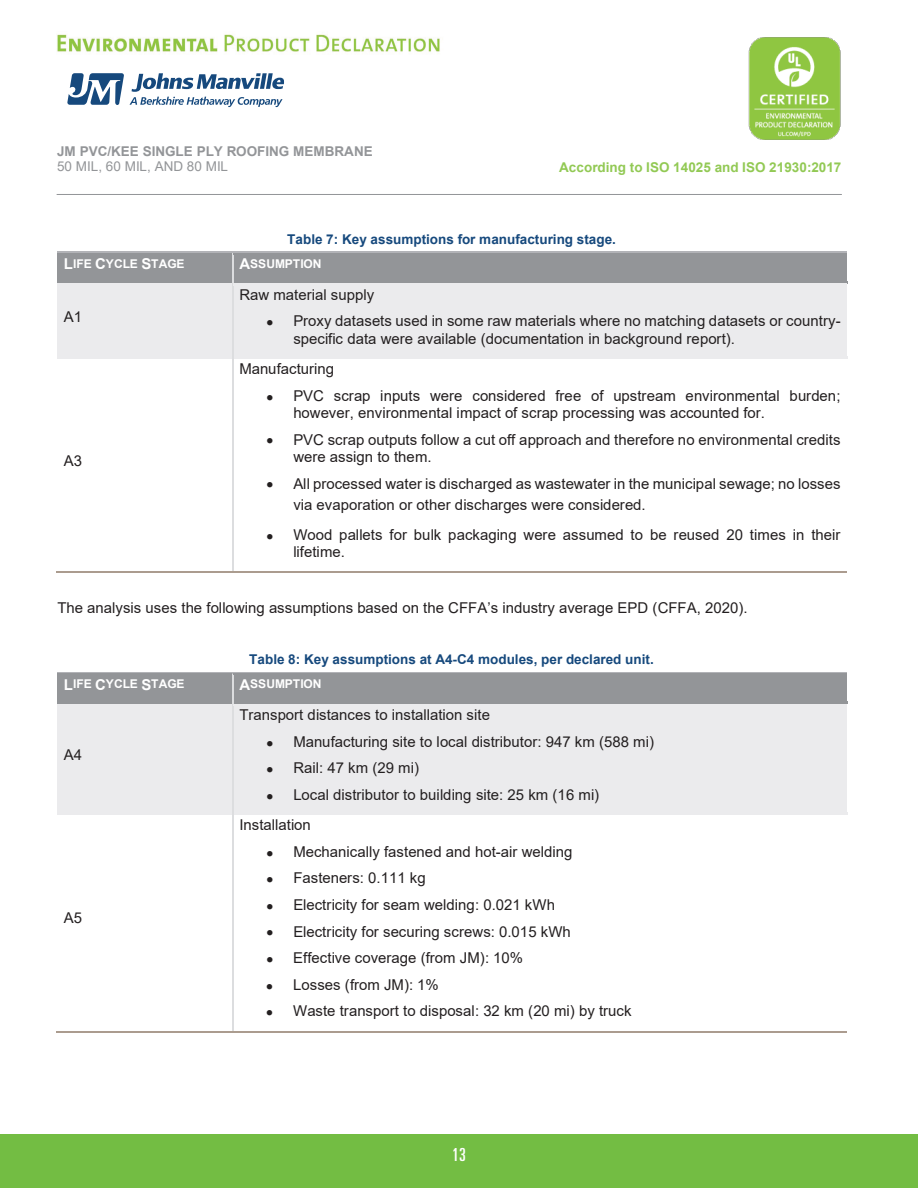
<style>
.page{position:relative;width:918px;height:1188px;background:#fff}
.page>*{position:absolute;margin:0;border:0;box-sizing:border-box;transform-origin:0 0}
.t1{font:ultra-condensed 18px "Univers LT Std";color:#fff}
.t2{font:15px/17.2px "Arial";color:#231f20}
.t3{font:700 13.5px "Arial";color:#16497d}
.t4{font:700 13.5px "Arial";color:#92c954}
.t5{font:700 13.5px "Arial";color:#939598}
.t6{font:13.5px "Arial";color:#939598}
.t7{font:700 12px "Arial";letter-spacing:-.005em;color:#fff}
.s1{font-size:15px}
</style>
<div class="page">
<div style="left:0;top:1134px;width:918px;height:54px;background:#73bd43"></div>
<img style="left:57px;top:34px;width:383px;height:18px">
<hr style="left:57px;top:194px;width:785px;height:1px;background:#939598">
<img style="left:748px;top:37px;width:93px;height:103px">
<svg style="left:67px;top:73px;width:57px;height:32px"></svg>
<svg style="left:130px;top:73px;width:154px;height:34px"></svg>
<hr style="left:132px;top:94px;width:151px;height:1px;background:#fff">
<div style="left:57px;top:253px;width:175px;height:31px;background:#939598"></div>
<div style="left:239px;top:255px;width:602px;height:27px;background:#939598"></div>
<hr style="left:57px;top:252px;width:175px;height:1px;background:#b2b3b7">
<hr style="left:234px;top:252px;width:613px;height:1px;background:#b2b3b7">
<hr style="left:234px;top:253px;width:613px;height:2px;background:#939598">
<hr style="left:233px;top:282px;width:614px;height:2px;background:#939598">
<hr style="left:232px;top:255px;width:2px;height:29px;background:#dcdddf">
<div style="left:57px;top:284px;width:175px;height:74px;background:#ebebed"></div>
<div style="left:239px;top:286px;width:602px;height:26px;background:#ebebed"></div>
<div style="left:239px;top:312px;width:602px;height:18px;background:#ebebed"></div>
<div style="left:239px;top:330px;width:602px;height:26px;background:#ebebed"></div>
<hr style="left:234px;top:284px;width:613px;height:2px;background:#ebebed">
<hr style="left:233px;top:356px;width:614px;height:2px;background:#ebebed">
<hr style="left:232px;top:286px;width:2px;height:72px;background:#dcdddf">
<hr style="left:56px;top:572px;width:176px;height:1px;background:#ab9c8f">
<hr style="left:232px;top:360px;width:2px;height:212px;background:#dcdddf">
<hr style="left:234px;top:572px;width:613px;height:1px;background:#ab9c8f">
<div style="left:57px;top:673px;width:175px;height:31px;background:#939598"></div>
<div style="left:239px;top:676px;width:602px;height:26px;background:#939598"></div>
<hr style="left:57px;top:672px;width:175px;height:1px;background:#b2b3b7">
<hr style="left:234px;top:672px;width:613px;height:1px;background:#b2b3b7">
<hr style="left:234px;top:673px;width:613px;height:3px;background:#939598">
<hr style="left:233px;top:702px;width:614px;height:2px;background:#939598">
<hr style="left:232px;top:676px;width:2px;height:28px;background:#dcdddf">
<div style="left:57px;top:704px;width:175px;height:110px;background:#ebebed"></div>
<div style="left:239px;top:706px;width:602px;height:26px;background:#ebebed"></div>
<div style="left:239px;top:732px;width:602px;height:27px;background:#ebebed"></div>
<div style="left:239px;top:759px;width:602px;height:27px;background:#ebebed"></div>
<div style="left:239px;top:786px;width:602px;height:26px;background:#ebebed"></div>
<hr style="left:234px;top:704px;width:613px;height:2px;background:#ebebed">
<hr style="left:233px;top:812px;width:614px;height:2px;background:#ebebed">
<hr style="left:232px;top:706px;width:2px;height:108px;background:#dcdddf">
<hr style="left:56px;top:1031px;width:176px;height:1px;background:#ab9c8f">
<hr style="left:232px;top:816px;width:2px;height:215px;background:#dcdddf">
<hr style="left:234px;top:1031px;width:613px;height:1px;background:#ab9c8f">
<p class="t5" style="left:57px;top:141px;width:317px">JM PVC/KEE SINGLE PLY ROOFING MEMBRANE</p>
<p class="t6" style="left:57px;top:157px;width:173px">50 MIL, 60 MIL, AND 80 MIL</p>
<p class="t4" style="left:559px;top:157px;width:284px">According to ISO 14025 and ISO 21930:2017</p>
<p class="t3" style="left:287px;top:230px;width:330px">Table 7: Key assumptions for manufacturing stage.</p>
<p class="t7" style="left:64px;top:256px;width:122px"><span class="s1">L</span>IFE <span class="s1">C</span>YCLE <span class="s1">S</span>TAGE</p>
<p class="t7" style="left:239px;top:256px;width:84px"><span class="s1">A</span>SSUMPTION</p>
<p class="t2" style="left:64px;top:308px;width:20px">A1</p>
<p class="t2" style="left:64px;top:452px;width:20px">A3</p>
<p class="t2" style="left:239px;top:286px;width:136px">Raw material supply</p>
<p class="t2" style="left:293px;top:312px;width:549px;text-indent:-27px">• Proxy datasets used in some raw materials where no matching datasets or country&shy;specific data were available (documentation in background report).</p>
<p class="t2" style="left:239px;top:360px;width:96px">Manufacturing</p>
<p class="t2" style="left:293px;top:387px;width:549px;text-indent:-27px">• PVC scrap inputs were considered free of upstream environmental burden; however, environmental impact of scrap processing was accounted for.</p>
<p class="t2" style="left:293px;top:431px;width:549px;text-indent:-27px">• PVC scrap outputs follow a cut off approach and therefore no environmental credits were assign to them.</p>
<p class="t2" style="left:293px;top:474px;width:549px;line-height:20.7px;text-indent:-27px">• All processed water is discharged as wastewater in the municipal sewage; no losses via evaporation or other discharges were considered.</p>
<p class="t2" style="left:293px;top:526px;width:549px;text-indent:-27px">• Wood pallets for bulk packaging were assumed to be reused 20 times in their lifetime.</p>
<p class="t2" style="left:57px;top:599px;width:692px">The analysis uses the following assumptions based on the CFFA’s industry average EPD (CFFA, 2020).</p>
<p class="t3" style="left:249px;top:650px;width:406px">Table 8: Key assumptions at A4-C4 modules, per declared unit.</p>
<p class="t7" style="left:64px;top:676px;width:122px"><span class="s1">L</span>IFE <span class="s1">C</span>YCLE <span class="s1">S</span>TAGE</p>
<p class="t7" style="left:239px;top:676px;width:84px"><span class="s1">A</span>SSUMPTION</p>
<p class="t2" style="left:64px;top:746px;width:20px">A4</p>
<p class="t2" style="left:64px;top:909px;width:20px">A5</p>
<p class="t2" style="left:239px;top:706px;width:252px">Transport distances to installation site</p>
<p class="t2" style="left:266px;top:733px;width:389px">• Manufacturing site to local distributor: 947 km (588 mi)</p>
<p class="t2" style="left:266px;top:759px;width:154px">• Rail: 47 km (29 mi)</p>
<p class="t2" style="left:266px;top:786px;width:334px">• Local distributor to building site: 25 km (16 mi)</p>
<p class="t2" style="left:239px;top:816px;width:73px">Installation</p>
<p class="t2" style="left:266px;top:843px;width:308px">• Mechanically fastened and hot-air welding</p>
<p class="t2" style="left:266px;top:869px;width:161px">• Fasteners: 0.111 kg</p>
<p class="t2" style="left:266px;top:896px;width:290px">• Electricity for seam welding: 0.021 kWh</p>
<p class="t2" style="left:266px;top:923px;width:306px">• Electricity for securing screws: 0.015 kWh</p>
<p class="t2" style="left:266px;top:949px;width:258px">• Effective coverage (from JM): 10%</p>
<p class="t2" style="left:266px;top:976px;width:174px">• Losses (from JM): 1%</p>
<p class="t2" style="left:266px;top:1002px;width:367px">• Waste transport to disposal: 32 km (20 mi) by truck</p>
<p class="t1" style="left:452px;top:1144px;width:15px">13</p>
</div>
